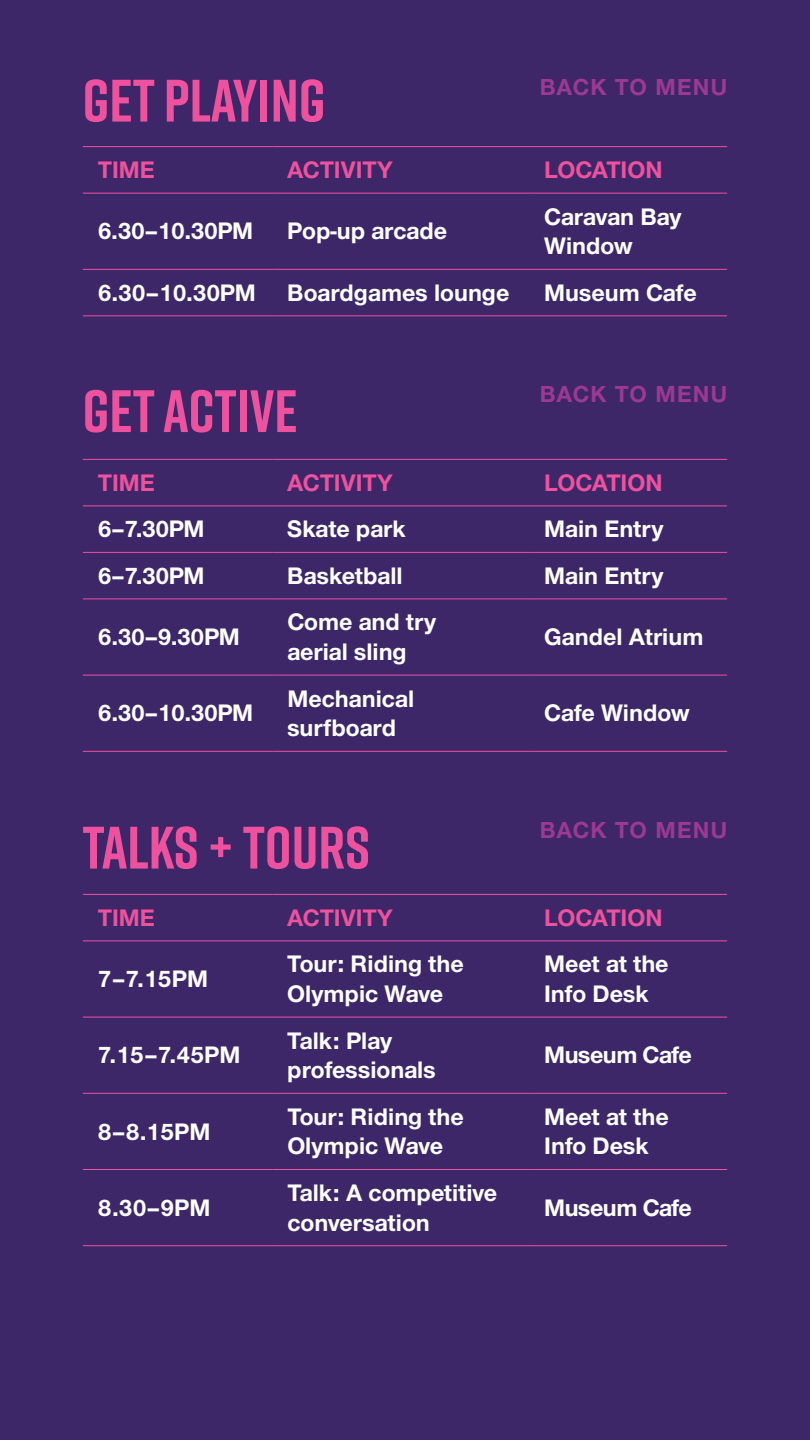
<style>
.page{position:relative;width:810px;height:1440px;background:#3d2768}
.page>*{position:absolute;margin:0;border:0;box-sizing:border-box;transform-origin:0 0}
.t1{font:700 59.7px "Rift";color:#ee519e}
.t2{font:700 24.75px/29.7px "Nimbus San Nov";color:#fff}
.t3{font:700 24.75px "Nimbus San Nov";color:#ee519e}
.t4{font:700 24.75px "Nimbus San Nov";letter-spacing:-.02em;color:#fff}
.t5{font:700 24px "Nimbus San Nov";letter-spacing:.05em;color:#9b3995}
</style>
<div class="page">
<hr style="left:83px;top:146px;width:189px;height:1px;background:#ee519e">
<hr style="left:272px;top:146px;width:257px;height:1px;background:#ee519e">
<hr style="left:529px;top:146px;width:198px;height:1px;background:#ee519e">
<hr style="left:83px;top:193px;width:189px;height:1px;background:#ee519e">
<hr style="left:272px;top:193px;width:257px;height:1px;background:#ee519e">
<hr style="left:529px;top:193px;width:198px;height:1px;background:#ee519e">
<hr style="left:83px;top:269px;width:189px;height:1px;background:#ee519e">
<hr style="left:272px;top:269px;width:257px;height:1px;background:#ee519e">
<hr style="left:529px;top:269px;width:198px;height:1px;background:#ee519e">
<hr style="left:83px;top:315px;width:189px;height:1px;background:#ee519e">
<hr style="left:272px;top:315px;width:257px;height:1px;background:#ee519e">
<hr style="left:529px;top:315px;width:198px;height:1px;background:#ee519e">
<hr style="left:83px;top:459px;width:189px;height:1px;background:#ee519e">
<hr style="left:272px;top:459px;width:257px;height:1px;background:#ee519e">
<hr style="left:529px;top:459px;width:198px;height:1px;background:#ee519e">
<hr style="left:83px;top:506px;width:189px;height:1px;background:#ee519e">
<hr style="left:272px;top:506px;width:257px;height:1px;background:#ee519e">
<hr style="left:529px;top:506px;width:198px;height:1px;background:#ee519e">
<hr style="left:83px;top:552px;width:189px;height:1px;background:#ee519e">
<hr style="left:272px;top:552px;width:257px;height:1px;background:#ee519e">
<hr style="left:529px;top:552px;width:198px;height:1px;background:#ee519e">
<hr style="left:83px;top:599px;width:189px;height:1px;background:#ee519e">
<hr style="left:272px;top:599px;width:257px;height:1px;background:#ee519e">
<hr style="left:529px;top:599px;width:198px;height:1px;background:#ee519e">
<hr style="left:83px;top:675px;width:189px;height:1px;background:#ee519e">
<hr style="left:272px;top:675px;width:257px;height:1px;background:#ee519e">
<hr style="left:529px;top:675px;width:198px;height:1px;background:#ee519e">
<hr style="left:83px;top:751px;width:189px;height:1px;background:#ee519e">
<hr style="left:272px;top:751px;width:257px;height:1px;background:#ee519e">
<hr style="left:529px;top:751px;width:198px;height:1px;background:#ee519e">
<hr style="left:83px;top:894px;width:189px;height:1px;background:#ee519e">
<hr style="left:272px;top:894px;width:257px;height:1px;background:#ee519e">
<hr style="left:529px;top:894px;width:198px;height:1px;background:#ee519e">
<hr style="left:83px;top:941px;width:189px;height:1px;background:#ee519e">
<hr style="left:272px;top:941px;width:257px;height:1px;background:#ee519e">
<hr style="left:529px;top:941px;width:198px;height:1px;background:#ee519e">
<hr style="left:83px;top:1017px;width:189px;height:1px;background:#ee519e">
<hr style="left:272px;top:1017px;width:257px;height:1px;background:#ee519e">
<hr style="left:529px;top:1017px;width:198px;height:1px;background:#ee519e">
<hr style="left:83px;top:1093px;width:189px;height:1px;background:#ee519e">
<hr style="left:272px;top:1093px;width:257px;height:1px;background:#ee519e">
<hr style="left:529px;top:1093px;width:198px;height:1px;background:#ee519e">
<hr style="left:83px;top:1169px;width:189px;height:1px;background:#ee519e">
<hr style="left:272px;top:1169px;width:257px;height:1px;background:#ee519e">
<hr style="left:529px;top:1169px;width:198px;height:1px;background:#ee519e">
<hr style="left:83px;top:1245px;width:189px;height:1px;background:#ee519e">
<hr style="left:272px;top:1245px;width:257px;height:1px;background:#ee519e">
<hr style="left:529px;top:1245px;width:198px;height:1px;background:#ee519e">
<p class="t5" style="left:540px;top:73px;width:189px">BACK TO MENU</p>
<p class="t1" style="left:82px;top:58px;width:245px">GET PLAYING</p>
<p class="t3" style="left:98px;top:155px;width:59px">TIME</p>
<p class="t3" style="left:287px;top:155px;width:107px">ACTIVITY</p>
<p class="t3" style="left:544px;top:155px;width:120px">LOCATION</p>
<p class="t2" style="left:98px;top:216px;width:157px">6.30–10.30PM</p>
<p class="t2" style="left:287px;top:216px;width:162px">Pop-up arcade</p>
<p class="t2" style="left:544px;top:201px;width:139px">Caravan Bay<br>Window</p>
<p class="t2" style="left:98px;top:278px;width:160px">6.30–10.30PM</p>
<p class="t2" style="left:287px;top:278px;width:224px">Boardgames lounge</p>
<p class="t2" style="left:544px;top:278px;width:154px">Museum Cafe</p>
<p class="t1" style="left:82px;top:368px;width:217px">GET ACTIVE</p>
<p class="t5" style="left:540px;top:379px;width:189px">BACK TO MENU</p>
<p class="t3" style="left:98px;top:468px;width:59px">TIME</p>
<p class="t3" style="left:287px;top:468px;width:107px">ACTIVITY</p>
<p class="t3" style="left:544px;top:468px;width:120px">LOCATION</p>
<p class="t2" style="left:98px;top:514px;width:108px">6–7.30PM</p>
<p class="t2" style="left:287px;top:514px;width:120px">Skate park</p>
<p class="t2" style="left:544px;top:514px;width:121px">Main Entry</p>
<p class="t2" style="left:98px;top:561px;width:108px">6–7.30PM</p>
<p class="t2" style="left:287px;top:561px;width:117px">Basketball</p>
<p class="t2" style="left:544px;top:561px;width:121px">Main Entry</p>
<p class="t2" style="left:98px;top:622px;width:143px">6.30–9.30PM</p>
<p class="t2" style="left:98px;top:698px;width:157px">6.30–10.30PM</p>
<p class="t2" style="left:287px;top:607px;width:150px">Come and try aerial sling</p>
<p class="t2" style="left:287px;top:683px;width:128px">Mechanical surfboard</p>
<p class="t1" style="left:82px;top:805px;width:289px">TALKS + TOURS</p>
<p class="t2" style="left:544px;top:622px;width:161px">Gandel Atrium</p>
<p class="t2" style="left:544px;top:698px;width:147px">Cafe Window</p>
<p class="t5" style="left:540px;top:816px;width:189px">BACK TO MENU</p>
<p class="t3" style="left:98px;top:903px;width:59px">TIME</p>
<p class="t3" style="left:287px;top:903px;width:107px">ACTIVITY</p>
<p class="t3" style="left:544px;top:903px;width:120px">LOCATION</p>
<p class="t2" style="left:98px;top:964px;width:112px">7–7.15PM</p>
<p class="t2" style="left:98px;top:1040px;width:144px">7.15–7.45PM</p>
<p class="t2" style="left:98px;top:1116px;width:114px">8–8.15PM</p>
<p class="t2" style="left:98px;top:1193px;width:114px">8.30–9PM</p>
<p class="t2" style="left:287px;top:949px;width:178px">Tour: Riding the<br>Olympic Wave</p>
<p class="t2" style="left:544px;top:949px;width:126px">Meet at the<br>Info Desk</p>
<p class="t2" style="left:287px;top:1025px;width:150px">Talk: Play professionals</p>
<p class="t4" style="left:544px;top:1041px;width:149px">Museum Cafe</p>
<p class="t2" style="left:287px;top:1102px;width:178px">Tour: Riding the<br>Olympic Wave</p>
<p class="t2" style="left:544px;top:1102px;width:126px">Meet at the<br>Info Desk</p>
<p class="t2" style="left:287px;top:1178px;width:211px">Talk: A competitive conversation</p>
<p class="t4" style="left:544px;top:1193px;width:149px">Museum Cafe</p>
</div>
